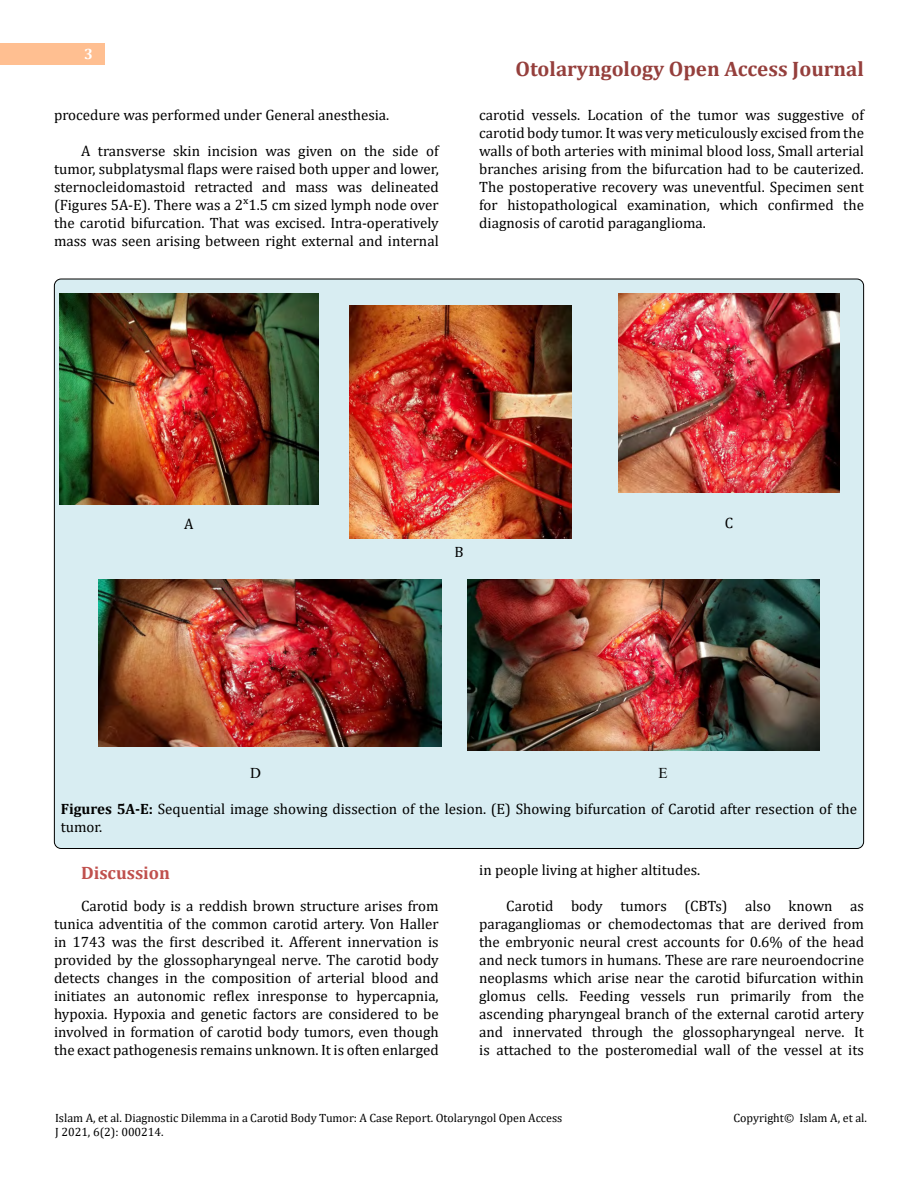
<style>
.page{position:relative;width:918px;height:1188px;background:#fff}
.page>*{position:absolute;margin:0;border:0;box-sizing:border-box;transform-origin:0 0}
.t1{font:700 21px "Cambria";color:#953f3c}
.t2{font:700 18px "Cambria";color:#c0504d}
.t3{font:15px/18px "Cambria";color:#000;text-align:justify}
.t4{font:15px "Times New Roman";color:#000}
.t5{font:700 15px "Cambria";color:#fff}
.t6{font:12px/14.2px "Cambria";color:#000}
.s1{font-weight:700}
</style>
<div class="page">
<div style="left:0;top:43px;width:105px;height:21px;background:#ffbf91"></div>
<div style="left:54px;top:279px;width:810px;height:570px;background:#d8edf2;border-radius:7px"></div>
<img style="left:60px;top:294px;width:258px;height:211px">
<img style="left:350px;top:305px;width:221px;height:234px">
<img style="left:618px;top:294px;width:222px;height:199px">
<img style="left:99px;top:580px;width:343px;height:166px">
<img style="left:468px;top:580px;width:351px;height:171px">
<p class="t5" style="left:84px;top:44px;width:10px">3</p>
<p class="t3" style="left:54px;top:105px;width:337px">procedure was performed under General anesthesia.</p>
<p class="t3" style="left:54px;top:141px;width:386px;text-indent:27px">A transverse skin incision was given on the side of tumor, subplatysmal flaps were raised both upper and lower, sternocleidomastoid retracted and mass was delineated (Figures 5A-E). There was a 2ˣ1.5 cm sized lymph node over the carotid bifurcation. That was excised. Intra-operatively mass was seen arising between right external and internal</p>
<h1 class="t1" style="left:516px;top:54px;width:350px">Otolaryngology Open Access Journal</h1>
<p class="t3" style="left:479px;top:105px;width:386px">carotid vessels. Location of the tumor was suggestive of carotid body tumor. It was very meticulously excised from the walls of both arteries with minimal blood loss, Small arterial branches arising from the bifurcation had to be cauterized.<br>The postoperative recovery was uneventful. Specimen sent for histopathological examination, which confirmed the diagnosis of carotid paraganglioma.</p>
<p class="t3" style="left:184px;top:515px;width:11px">A</p>
<p class="t3" style="left:454px;top:543px;width:11px">B</p>
<p class="t3" style="left:725px;top:514px;width:10px">C</p>
<p class="t4" style="left:250px;top:762px;width:12px">D</p>
<p class="t4" style="left:659px;top:762px;width:11px">E</p>
<p class="t3" style="left:61px;top:800px;width:798px"><span class="s1">Figures 5A-E:</span> Sequential image showing dissection of the lesion. (E) Showing bifurcation of Carotid after resection of the tumor.</p>
<p class="t2" style="left:81px;top:860px;width:91px">Discussion</p>
<p class="t3" style="left:54px;top:897px;width:386px;text-indent:27px">Carotid body is a reddish brown structure arises from tunica adventitia of the common carotid artery. Von Haller in 1743 was the first described it. Afferent innervation is provided by the glossopharyngeal nerve. The carotid body detects changes in the composition of arterial blood and initiates an autonomic reflex inresponse to hypercapnia, hypoxia. Hypoxia and genetic factors are considered to be involved in formation of carotid body tumors, even though the exact pathogenesis remains unknown. It is often enlarged</p>
<p class="t3" style="left:479px;top:861px;width:222px">in people living at higher altitudes.</p>
<p class="t3" style="left:479px;top:897px;width:386px;text-indent:27px">Carotid body tumors (CBTs) also known as paragangliomas or chemodectomas that are derived from the embryonic neural crest accounts for 0.6% of the head and neck tumors in humans. These are rare neuroendocrine neoplasms which arise near the carotid bifurcation within glomus cells. Feeding vessels run primarily from the ascending pharyngeal branch of the external carotid artery and innervated through the glossopharyngeal nerve. It is attached to the posteromedial wall of the vessel at its</p>
<p class="t6" style="left:55px;top:1111px;width:509px">Islam A, et al. Diagnostic Dilemma in a Carotid Body Tumor: A Case Report. Otolaryngol Open Access<br>J 2021, 6(2): 000214.</p>
<p class="t6" style="left:734px;top:1111px;width:135px">Copyright© Islam A, et al.</p>
</div>
